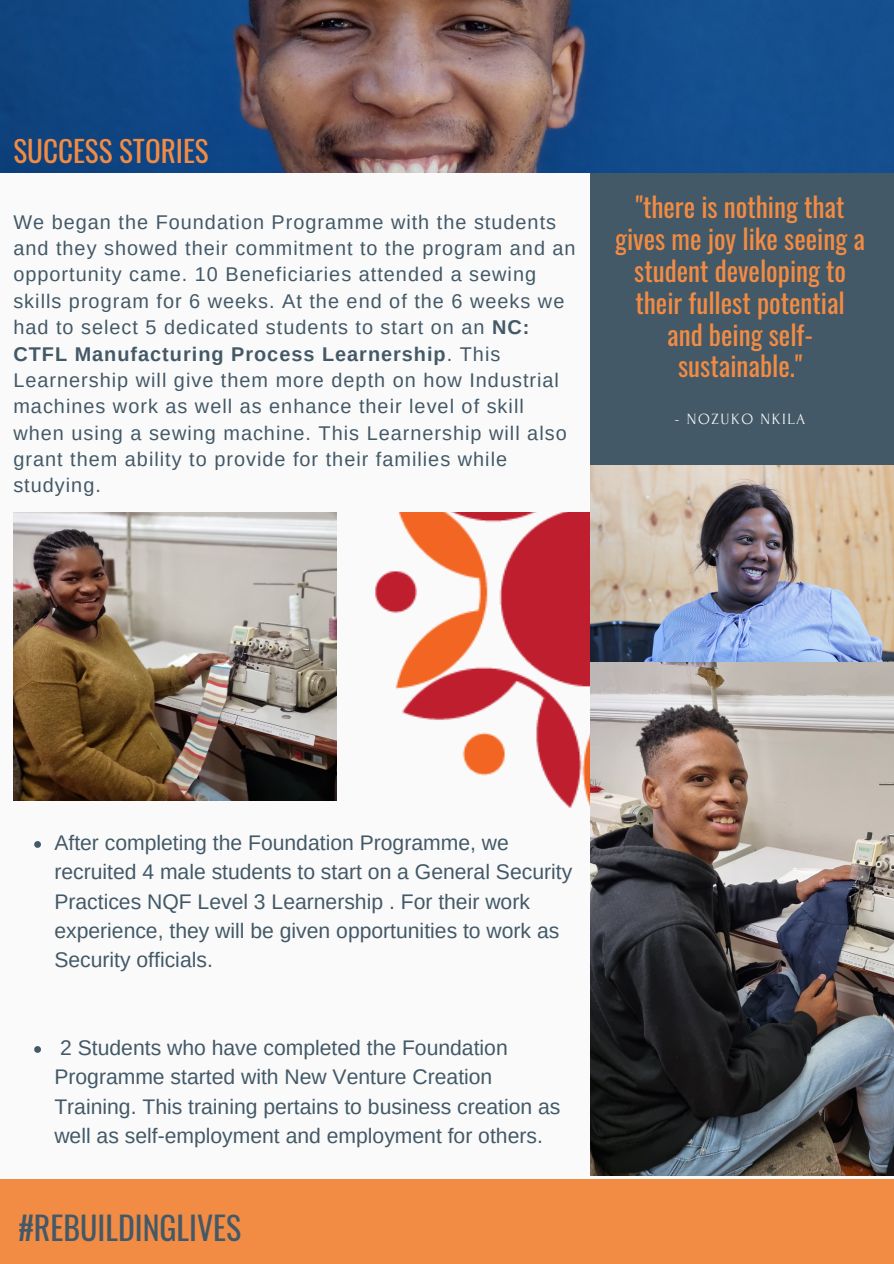
<style>
.page{position:relative;width:894px;height:1264px;background:#fff}
.page>*{position:absolute;margin:0;border:0;box-sizing:border-box;transform-origin:0 0}
.t1{font:31.95px "Oswald";color:#435967}
.t2{font:29.1px "Oswald";color:#f28b43}
.t3{font:27.15px/31.8px "Oswald";color:#f28b43;text-align:center}
.t4{font:21.15px/29.2px "Arimo";color:#435967}
.t5{font:19.8px/26.4px "Arimo";letter-spacing:.05em;color:#435967}
.t6{font:15.6px "Forum";letter-spacing:.1em;color:#fafafa}
.s1{font-weight:700}
</style>
<div class="page">
<div style="left:0;top:0;width:893px;height:1263px;background:#fafafa"></div>
<div style="left:590px;top:111px;width:303px;height:622px;background:#435967"></div>
<div style="left:0;top:1178px;width:893px;height:85px;background:#f28b43"></div>
<img style="left:0;top:0;width:893px;height:172px">
<img style="left:590px;top:465px;width:303px;height:710px">
<img style="left:13px;top:512px;width:258px;height:288px">
<svg style="left:34px;top:841px;width:7px;height:6px"></svg>
<svg style="left:34px;top:1046px;width:7px;height:6px"></svg>
<img style="left:271px;top:512px;width:318px;height:296px">
<p class="t2" style="left:13px;top:128px;width:197px">SUCCESS STORIES</p>
<p class="t5" style="left:13px;top:208px;width:563px">We began the Foundation Programme with the students and they showed their commitment to the program and an opportunity came. 10 Beneficiaries attended a sewing skills program for 6 weeks. At the end of the 6 weeks we had to select 5 dedicated students to start on an <span class="s1">NC:<br>CTFL Manufacturing Process Learnership</span>. This Learnership will give them more depth on how Industrial machines work as well as enhance their level of skill when using a sewing machine. This Learnership will also grant them ability to provide for their families while studying.</p>
<p class="t3" style="left:615px;top:190px;width:251px">"there is nothing that gives me joy like seeing a student developing to their fullest potential and being self&shy;sustainable."</p>
<p class="t6" style="left:674px;top:410px;width:132px">- NOZUKO NKILA</p>
<p class="t4" style="left:54px;top:828px;width:519px">After completing the Foundation Programme, we recruited 4 male students to start on a General Security Practices NQF Level 3 Learnership . For their work experience, they will be given opportunities to work as Security officials.</p>
<p class="t4" style="left:54px;top:1033px;width:507px">2 Students who have completed the Foundation Programme started with New Venture Creation Training. This training pertains to business creation as well as self-employment and employment for others.</p>
<p class="t1" style="left:18px;top:1202px;width:224px">#REBUILDINGLIVES</p>
</div>
